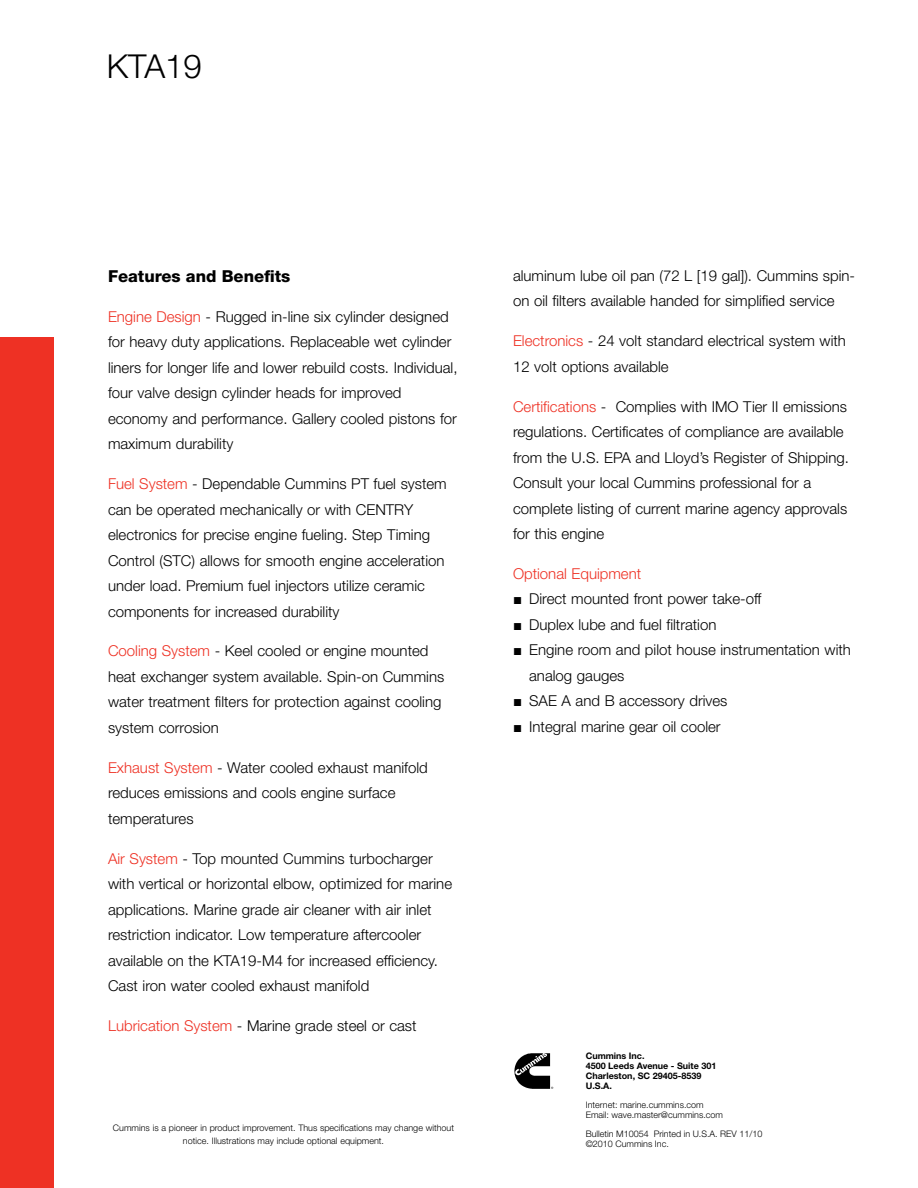
<style>
.page{position:relative;width:918px;height:1188px;background:#fff}
.page>*{position:absolute;margin:0;border:0;box-sizing:border-box;transform-origin:0 0}
.t1{font:300 33px "Helvetica Neue LT Std";color:#000}
.t2{font:800 16.5px "Helvetica Neue LT Std";color:#000}
.t3{font:300 15px/25.5px "Helvetica Neue LT Std";color:#000}
.t4{font:300 15px "Helvetica Neue LT Std";color:#ee3124}
.t5{font:300 9px/9.8px "Helvetica Neue LT Std";color:#000}
.t6{font:700 9px/9.8px "Helvetica Neue LT Std";color:#000}
.s1{color:#ee3124}
.s2{font-family:"Arial";font-weight:400}
</style>
<div class="page">
<div style="left:0;top:338px;width:54px;height:850px;background:#ee3124"></div>
<svg style="left:514px;top:1053px;width:39px;height:36px"></svg>
<h1 class="t1" style="left:107px;top:46px;width:96px">KTA19</h1>
<p class="t2" style="left:108px;top:266px;width:184px">Features and Benefits</p>
<p class="t3" style="left:108px;top:303px;width:351px"><span class="s1">Engine Design</span> - Rugged in-line six cylinder designed for heavy duty applications. Replaceable wet cylinder liners for longer life and lower rebuild costs. Individual, four valve design cylinder heads for improved economy and performance. Gallery cooled pistons for maximum durability</p>
<p class="t3" style="left:108px;top:471px;width:340px"><span class="s1">Fuel System</span> - Dependable Cummins PT fuel system can be operated mechanically or with CENTRY electronics for precise engine fueling. Step Timing Control (STC) allows for smooth engine acceleration under load. Premium fuel injectors utilize ceramic components for increased durability</p>
<p class="t3" style="left:108px;top:638px;width:338px"><span class="s1">Cooling System</span> - Keel cooled or engine mounted heat exchanger system available. Spin-on Cummins water treatment filters for protection against cooling system corrosion</p>
<p class="t3" style="left:108px;top:754px;width:321px"><span class="s1">Exhaust System</span> - Water cooled exhaust manifold reduces emissions and cools engine surface temperatures</p>
<p class="t3" style="left:108px;top:845px;width:346px"><span class="s1">Air System</span> - Top mounted Cummins turbocharger with vertical or horizontal elbow, optimized for marine applications. Marine grade air cleaner with air inlet restriction indicator. Low temperature aftercooler available on the KTA19-M4 for increased efficiency.<br>Cast iron water cooled exhaust manifold</p>
<p class="t3" style="left:108px;top:1013px;width:310px"><span class="s1">Lubrication System</span> - Marine grade steel or cast</p>
<p class="t5" style="left:113px;top:1121px;width:343px;line-height:12.6px;text-align:center">Cummins is a pioneer in product improvement. Thus specifications may change without notice. Illustrations may include optional equipment.</p>
<p class="t3" style="left:513px;top:262px;width:344px">aluminum lube oil pan (72 L [19 gal]). Cummins spin&shy;on oil filters available handed for simplified service</p>
<p class="t3" style="left:513px;top:328px;width:335px"><span class="s1">Electronics</span> - 24 volt standard electrical system with<br>12 volt options available</p>
<p class="t3" style="left:513px;top:393px;width:337px"><span class="s1">Certifications</span> - Complies with IMO Tier II emissions regulations. Certificates of compliance are available from the U.S. EPA and Lloyd’s Register of Shipping.<br>Consult your local Cummins professional for a complete listing of current marine agency approvals for this engine</p>
<p class="t4" style="left:513px;top:564px;width:130px">Optional Equipment</p>
<p class="t3" style="left:513px;top:586px;width:250px"><span class="s2">■</span> Direct mounted front power take-off</p>
<p class="t3" style="left:513px;top:612px;width:205px"><span class="s2">■</span> Duplex lube and fuel filtration</p>
<p class="t3" style="left:529px;top:637px;width:323px;text-indent:-16px"><span class="s2">■</span> Engine room and pilot house instrumentation with analog gauges</p>
<p class="t3" style="left:513px;top:688px;width:216px"><span class="s2">■</span> SAE A and B accessory drives</p>
<p class="t3" style="left:513px;top:714px;width:209px"><span class="s2">■</span> Integral marine gear oil cooler</p>
<p class="t6" style="left:586px;top:1051px;width:132px">Cummins Inc.<br>4500 Leeds Avenue - Suite 301<br>Charleston, SC 29405-8539<br>U.S.A.</p>
<p class="t5" style="left:586px;top:1100px;width:139px">Internet: marine.cummins.com<br>Email: wave.master@cummins.com</p>
<p class="t5" style="left:586px;top:1129px;width:178px">Bulletin M10054 Printed in U.S.A. REV 11/10 ©2010 Cummins Inc.</p>
</div>
